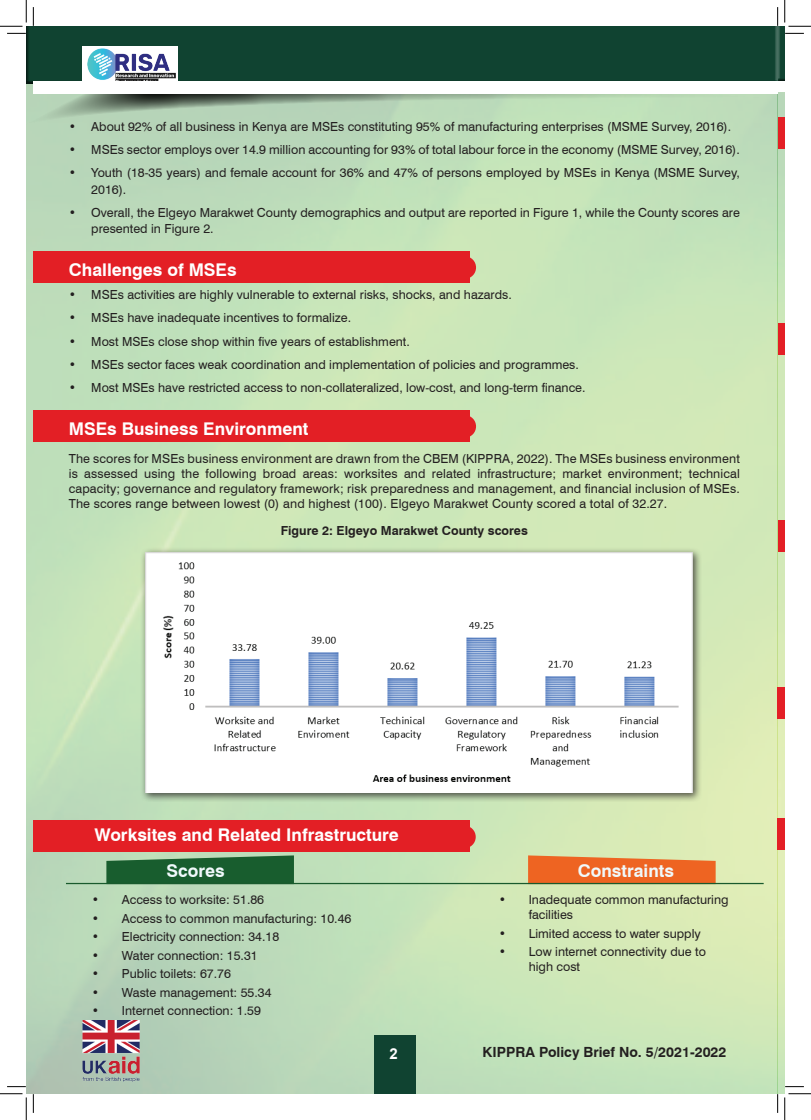
<style>
.page{position:relative;width:811px;height:1120px;background:#fff}
.page>*{position:absolute;margin:0;border:0;box-sizing:border-box;transform-origin:0 0}
.t1{font:700 17.5px "Swiss 721 BT";color:#fff}
.t2{font:700 17.5px "Swiss 721 BT";color:#f0f9fb}
.t3{font:700 15px "Arial";color:#fff}
.t4{font:700 14px "Swiss 721 BT";color:#231f20}
.t5{font:12.5px/15px "Swiss 721 BT";color:#231f20}
.t6{font:700 12.5px "Swiss 721 BT";color:#231f20}
</style>
<div class="page">
<img style="left:26px;top:129px;width:759px;height:964px">
<svg style="left:778px;top:92px;width:7px;height:25px"></svg>
<div style="left:777px;top:26px;width:8px;height:58px;background:#231f20;opacity:.75"></div>
<svg style="left:26px;top:85px;width:752px;height:44px"></svg>
<div style="left:26px;top:26px;width:752px;height:59px;background:#104331"></div>
<div style="left:33px;top:83px;width:744px;height:11px;background:#fff"></div>
<div style="left:374px;top:1034px;width:41px;height:59px;background:#104331"></div>
<img style="left:82px;top:1019px;width:58px;height:66px">
<div style="left:83px;top:46px;width:95px;height:41px;background:#fff"></div>
<img style="left:87px;top:48px;width:89px;height:33px">
<div style="left:34px;top:410px;width:436px;height:31px;background:#e31f25"></div>
<div style="left:454px;top:415px;width:22px;height:22px;background:#e31f25;border-radius:50%"></div>
<div style="left:34px;top:251px;width:436px;height:31px;background:#e31f25"></div>
<div style="left:454px;top:256px;width:22px;height:22px;background:#e31f25;border-radius:50%"></div>
<div style="left:777px;top:82px;width:8px;height:10px;background:#fff"></div>
<div style="left:33px;top:82px;width:744px;height:10px;background:#fff"></div>
<div style="left:140px;top:547px;width:562px;height:255px;background:#231f20;opacity:.75"></div>
<img style="left:145px;top:552px;width:547px;height:240px">
<div style="left:778px;top:323px;width:7px;height:31px;background:#e31f25"></div>
<div style="left:778px;top:520px;width:7px;height:31px;background:#e31f25"></div>
<div style="left:777px;top:687px;width:8px;height:31px;background:#e31f25"></div>
<div style="left:777px;top:818px;width:8px;height:31px;background:#e31f25"></div>
<div style="left:33px;top:820px;width:436px;height:31px;background:#e31f25"></div>
<div style="left:454px;top:825px;width:22px;height:22px;background:#e31f25;border-radius:50%"></div>
<div style="left:778px;top:117px;width:7px;height:31px;background:#e31f25"></div>
<svg style="left:106px;top:855px;width:188px;height:27px"></svg>
<svg style="left:528px;top:855px;width:187px;height:27px"></svg>
<hr style="left:66px;top:882px;width:697px;height:1px;background:#195a2d">
<svg style="left:7px;top:33px;width:19px;height:1px"></svg>
<svg style="left:785px;top:33px;width:19px;height:1px"></svg>
<svg style="left:33px;top:7px;width:1px;height:19px"></svg>
<svg style="left:33px;top:1093px;width:1px;height:19px"></svg>
<svg style="left:777px;top:7px;width:1px;height:19px"></svg>
<svg style="left:777px;top:1093px;width:1px;height:19px"></svg>
<svg style="left:0;top:0;width:27px;height:27px"></svg>
<svg style="left:0;top:1093px;width:27px;height:26px"></svg>
<svg style="left:784px;top:0;width:27px;height:27px"></svg>
<svg style="left:784px;top:1093px;width:27px;height:26px"></svg>
<p class="t5" style="left:69px;top:118px;width:664px">• About 92% of all business in Kenya are MSEs constituting 95% of manufacturing enterprises (MSME Survey, 2016).</p>
<p class="t5" style="left:69px;top:141px;width:672px">• MSEs sector employs over 14.9 million accounting for 93% of total labour force in the economy (MSME Survey, 2016).</p>
<p class="t5" style="left:91px;top:164px;width:650px;line-height:16.2px;text-indent:-22px">• Youth (18-35 years) and female account for 36% and 47% of persons employed by MSEs in Kenya (MSME Survey,<br>2016).</p>
<p class="t5" style="left:91px;top:204px;width:650px;line-height:16.2px;text-indent:-22px">• Overall, the Elgeyo Marakwet County demographics and output are reported in Figure 1, while the County scores are presented in Figure 2.</p>
<h1 class="t1" style="left:69px;top:258px;width:169px">Challenges of MSEs</h1>
<p class="t5" style="left:69px;top:286px;width:444px">• MSEs activities are highly vulnerable to external risks, shocks, and hazards.</p>
<p class="t5" style="left:69px;top:310px;width:284px">• MSEs have inadequate incentives to formalize.</p>
<p class="t5" style="left:69px;top:333px;width:343px">• Most MSEs close shop within five years of establishment.</p>
<p class="t5" style="left:69px;top:356px;width:512px">• MSEs sector faces weak coordination and implementation of policies and programmes.</p>
<p class="t5" style="left:69px;top:380px;width:518px">• Most MSEs have restricted access to non-collateralized, low-cost, and long-term finance.</p>
<h1 class="t1" style="left:69px;top:417px;width:241px">MSEs Business Environment</h1>
<p class="t5" style="left:69px;top:450px;width:672px;text-align:justify">The scores for MSEs business environment are drawn from the CBEM (KIPPRA, 2022). The MSEs business environment is assessed using the following broad areas: worksites and related infrastructure; market environment; technical capacity; governance and regulatory framework; risk preparedness and management, and financial inclusion of MSEs.<br>The scores range between lowest (0) and highest (100). Elgeyo Marakwet County scored a total of 32.27.</p>
<p class="t6" style="left:281px;top:523px;width:249px">Figure 2: Elgeyo Marakwet County scores</p>
<h1 class="t1" style="left:94px;top:824px;width:306px">Worksites and Related Infrastructure</h1>
<h1 class="t2" style="left:166px;top:859px;width:60px">Scores</h1>
<h1 class="t2" style="left:578px;top:859px;width:98px">Constraints</h1>
<p class="t5" style="left:529px;top:891px;width:201px;text-indent:-30px">• Inadequate common manufacturing facilities</p>
<p class="t5" style="left:499px;top:925px;width:204px">• Limited access to water supply</p>
<p class="t5" style="left:529px;top:943px;width:179px;text-indent:-30px">• Low internet connectivity due to high cost</p>
<p class="t5" style="left:92px;top:891px;width:174px">• Access to worksite: 51.86</p>
<p class="t5" style="left:92px;top:909px;width:261px">• Access to common manufacturing: 10.46</p>
<p class="t5" style="left:92px;top:928px;width:189px">• Electricity connection: 34.18</p>
<p class="t5" style="left:92px;top:946px;width:167px">• Water connection: 15.31</p>
<p class="t5" style="left:92px;top:965px;width:141px">• Public toilets: 67.76</p>
<p class="t5" style="left:92px;top:984px;width:181px">• Waste management: 55.34</p>
<p class="t5" style="left:92px;top:1002px;width:170px">• Internet connection: 1.59</p>
<p class="t3" style="left:389px;top:1043px;width:10px">2</p>
<p class="t4" style="left:482px;top:1042px;width:245px">KIPPRA Policy Brief No. 5/2021-2022</p>
</div>
